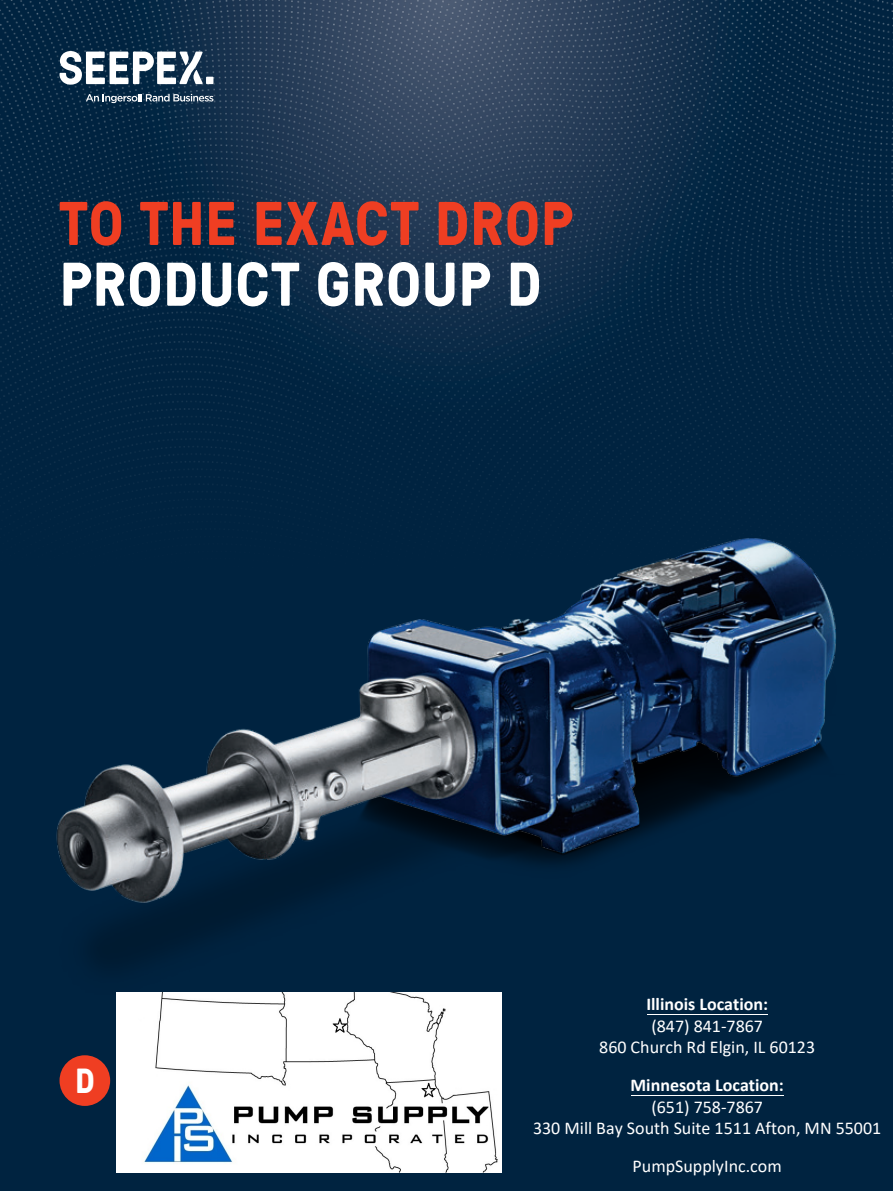
<style>
.page{position:relative;width:893px;height:1191px;background:#002340}
.page>*{position:absolute;margin:0;border:0;box-sizing:border-box;transform-origin:0 0}
.Headline_L_41pt{font:700 61.5px/60.8px "GT Pressura";letter-spacing:.01em;color:#ef3e22}
.Headline_L_41pt-2{font:700 34.8px "GT Pressura";color:#fff}
.t1{font:18px/21.6px "Calibri";color:#fff;text-align:center}
.t2{font:700 18px "Calibri";color:#fff}
.s1{color:#fff}
</style>
<div class="page">
<img style="left:0;top:0;width:893px;height:447px">
<img style="left:0;top:447px;width:893px;height:574px">
<svg style="left:60px;top:51px;width:153px;height:34px"></svg>
<svg style="left:86px;top:94px;width:127px;height:9px"></svg>
<div style="left:60px;top:1055px;width:50px;height:51px;background:#ef3e22;border-radius:50%"></div>
<hr style="left:631px;top:1094px;width:152px;height:1px;background:#fff">
<hr style="left:647px;top:1013px;width:121px;height:1px;background:#fff">
<img style="left:117px;top:992px;width:385px;height:180px">
<p class="Headline_L_41pt" style="left:60px;top:191px;width:515px">TO THE EXACT DROP<br><span class="s1">PRODUCT GROUP D</span></p>
<p class="Headline_L_41pt-2" style="left:75px;top:1055px;width:21px">D</p>
<p class="t2" style="left:646px;top:991px;width:123px">Illinois Location:</p>
<p class="t1" style="left:599px;top:1014px;width:218px">(847) 841-7867<br>860 Church Rd Elgin, IL 60123</p>
<p class="t2" style="left:631px;top:1072px;width:155px">Minnesota Location:</p>
<p class="t1" style="left:533px;top:1095px;width:350px">(651) 758-7867<br>330 Mill Bay South Suite 1511 Afton, MN 55001</p>
<p class="t1" style="left:633px;top:1155px;width:151px">PumpSupplyInc.com</p>
</div>
